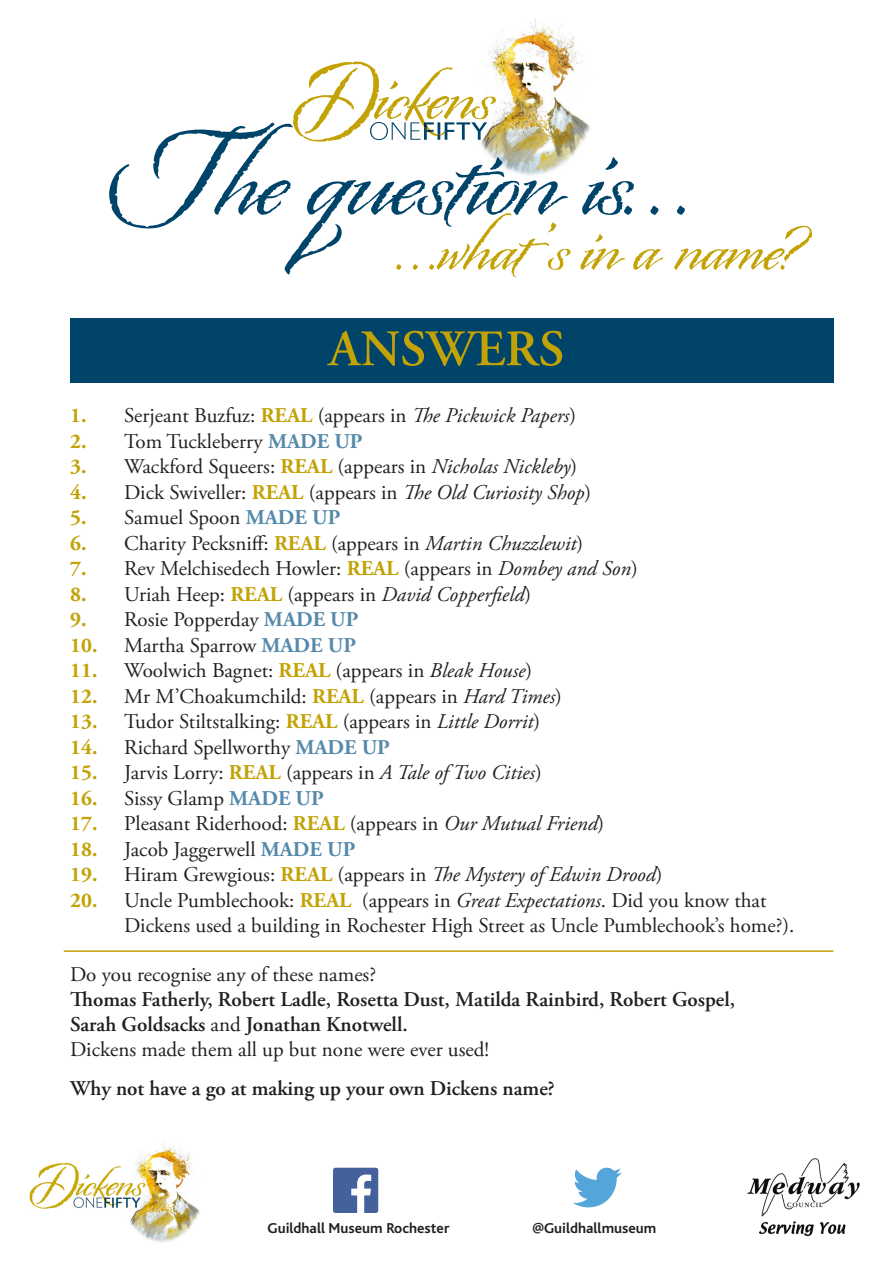
<style>
.page{position:relative;width:893px;height:1263px;background:#fff}
.page>*{position:absolute;margin:0;border:0;box-sizing:border-box;transform-origin:0 0}
.t1{font:75px "Origins";color:#c2a205}
.t2{font:600 51px "Adobe Garamond Pro";color:#c2a205}
.t3{font:21px "Adobe Garamond Pro";color:#231f20}
.t4{font:600 21px "Adobe Garamond Pro";color:#231f20}
.t5{font:700 15px "Bliss";color:#231f20}
.s1{font-weight:700;color:#c2a205}
.s2{font-style:italic}
.s3{font-weight:700;color:#568aab}
.s4{font-weight:400}
</style>
<div class="page">
<div style="left:70px;top:318px;width:763px;height:65px;background:#00446a"></div>
<img style="left:747px;top:1158px;width:113px;height:79px">
<img style="left:29px;top:1142px;width:171px;height:100px">
<svg style="left:333px;top:1168px;width:45px;height:45px"></svg>
<svg style="left:573px;top:1168px;width:49px;height:39px"></svg>
<img style="left:488px;top:18px;width:102px;height:142px">
<svg style="left:109px;top:62px;width:459px;height:213px"></svg>
<svg style="left:582px;top:157px;width:52px;height:58px"></svg>
<svg style="left:650px;top:205px;width:9px;height:10px"></svg>
<svg style="left:677px;top:205px;width:8px;height:10px"></svg>
<hr style="left:64px;top:950px;width:769px;height:2px;background:#c2a205">
<p class="t1" style="left:398px;top:200px;width:406px">. . .what ’s in a name?</p>
<p class="t2" style="left:329px;top:320px;width:237px">ANSWERS</p>
<p class="t3" style="left:70px;top:403px;width:507px"><span class="s1">1.</span> Serjeant Buzfuz: <span class="s1">REAL</span> (appears in <span class="s2">The Pickwick Papers</span>)</p>
<p class="t3" style="left:70px;top:428px;width:294px"><span class="s1">2.</span> Tom Tuckleberry <span class="s3">MADE UP</span></p>
<p class="t3" style="left:70px;top:454px;width:508px"><span class="s1">3.</span> Wackford Squeers: <span class="s1">REAL</span> (appears in <span class="s2">Nicholas Nickleby</span>)</p>
<p class="t3" style="left:70px;top:479px;width:523px"><span class="s1">4.</span> Dick Swiveller: <span class="s1">REAL</span> (appears in <span class="s2">The Old Curiosity Shop</span>)</p>
<p class="t3" style="left:70px;top:505px;width:272px"><span class="s1">5.</span> Samuel Spoon <span class="s3">MADE UP</span></p>
<p class="t3" style="left:70px;top:530px;width:515px"><span class="s1">6.</span> Charity Pecksniff: <span class="s1">REAL</span> (appears in <span class="s2">Martin Chuzzlewit</span>)</p>
<p class="t3" style="left:70px;top:556px;width:569px"><span class="s1">7.</span> Rev Melchisedech Howler: <span class="s1">REAL</span> (appears in <span class="s2">Dombey and Son</span>)</p>
<p class="t3" style="left:70px;top:581px;width:462px"><span class="s1">8.</span> Uriah Heep: <span class="s1">REAL</span> (appears in <span class="s2">David Copperfield</span>)</p>
<p class="t3" style="left:70px;top:607px;width:290px"><span class="s1">9.</span> Rosie Popperday <span class="s3">MADE UP</span></p>
<p class="t3" style="left:70px;top:632px;width:287px"><span class="s1">10.</span> Martha Sparrow <span class="s3">MADE UP</span></p>
<p class="t3" style="left:70px;top:658px;width:463px"><span class="s1">11.</span> Woolwich Bagnet: <span class="s1">REAL</span> (appears in <span class="s2">Bleak House</span>)</p>
<p class="t3" style="left:70px;top:683px;width:493px"><span class="s1">12.</span> Mr M’Choakumchild: <span class="s1">REAL</span> (appears in <span class="s2">Hard Times</span>)</p>
<p class="t3" style="left:70px;top:709px;width:471px"><span class="s1">13.</span> Tudor Stiltstalking: <span class="s1">REAL</span> (appears in <span class="s2">Little Dorrit</span>)</p>
<p class="t3" style="left:70px;top:734px;width:321px"><span class="s1">14.</span> Richard Spellworthy <span class="s3">MADE UP</span></p>
<p class="t3" style="left:70px;top:760px;width:473px"><span class="s1">15.</span> Jarvis Lorry: <span class="s1">REAL</span> (appears in <span class="s2">A Tale of Two Cities</span>)</p>
<p class="t3" style="left:70px;top:785px;width:255px"><span class="s1">16.</span> Sissy Glamp <span class="s3">MADE UP</span></p>
<p class="t3" style="left:70px;top:811px;width:536px"><span class="s1">17.</span> Pleasant Riderhood: <span class="s1">REAL</span> (appears in <span class="s2">Our Mutual Friend</span>)</p>
<p class="t3" style="left:70px;top:836px;width:287px"><span class="s1">18.</span> Jacob Jaggerwell <span class="s3">MADE UP</span></p>
<p class="t3" style="left:70px;top:862px;width:594px"><span class="s1">19.</span> Hiram Grewgious: <span class="s1">REAL</span> (appears in <span class="s2">The Mystery of Edwin Drood</span>)</p>
<p class="t3" style="left:70px;top:887px;width:698px"><span class="s1">20.</span> Uncle Pumblechook: <span class="s1">REAL</span> (appears in <span class="s2">Great Expectations</span>. Did you know that</p>
<p class="t3" style="left:124px;top:913px;width:672px">Dickens used a building in Rochester High Street as Uncle Pumblechook’s home?).</p>
<p class="t3" style="left:70px;top:961px;width:307px">Do you recognise any of these names?</p>
<p class="t4" style="left:70px;top:987px;width:667px">Thomas Fatherly, Robert Ladle, Rosetta Dust, Matilda Rainbird, Robert Gospel,</p>
<p class="t4" style="left:70px;top:1012px;width:339px">Sarah Goldsacks <span class="s4">and</span> Jonathan Knotwell.</p>
<p class="t3" style="left:70px;top:1037px;width:420px">Dickens made them all up but none were ever used!</p>
<p class="t4" style="left:70px;top:1076px;width:486px">Why not have a go at making up your own Dickens name?</p>
<p class="t5" style="left:267px;top:1220px;width:184px">Guildhall Museum Rochester</p>
<p class="t5" style="left:532px;top:1220px;width:125px">@Guildhallmuseum</p>
</div>
